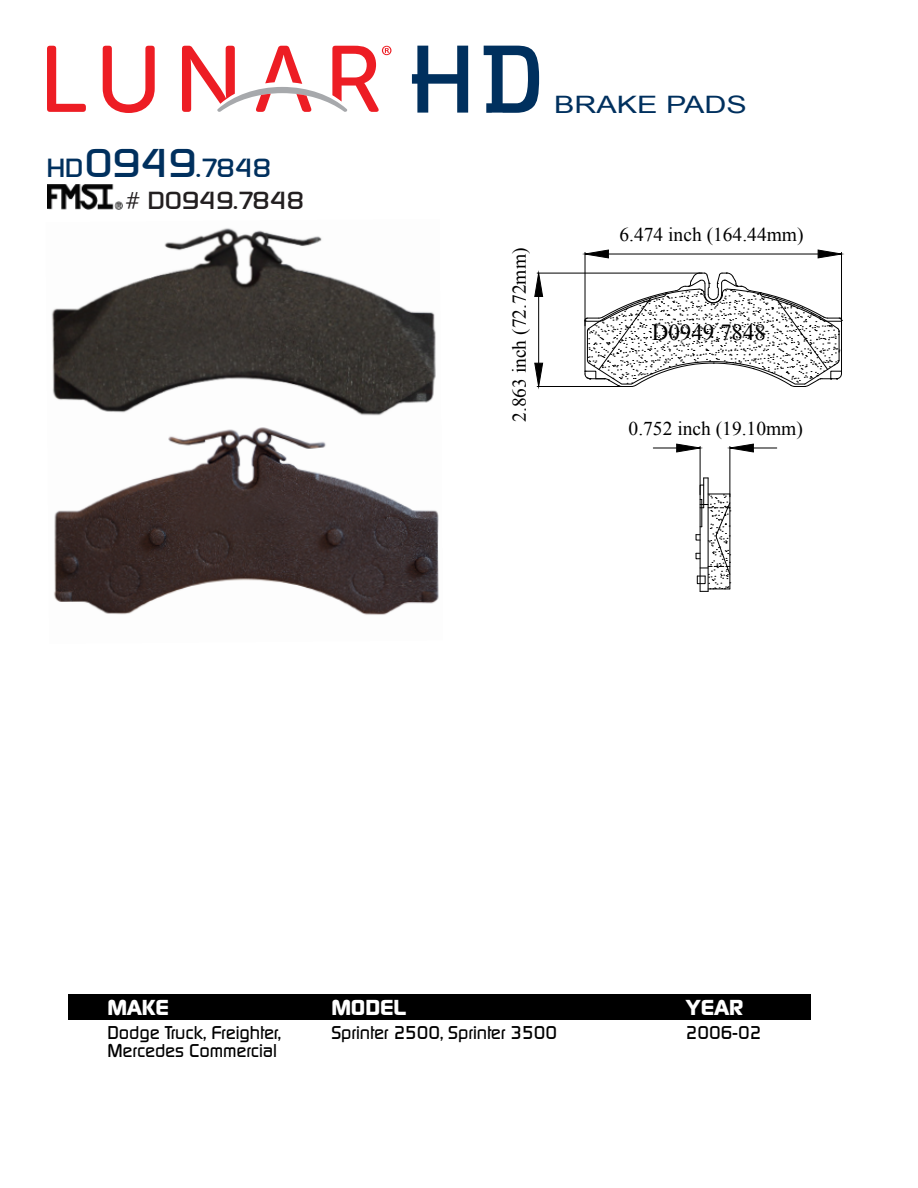
<style>
.page{position:relative;width:918px;height:1188px;background:#fff}
.page>*{position:absolute;margin:0;border:0;box-sizing:border-box;transform-origin:0 0}
.t1{font:500 25.5px "Dicot";color:#00305e;scale:1.15 1}
.t2{font:500 24px "Dicot";letter-spacing:-.025em;color:#231f20;scale:1.15 1}
.t3{font:24px "Arial";color:#00305e;scale:1.27 1}
.t4{font:22.95px "Times New Roman";color:#000}
.t5{font:700 21px "Dicot";letter-spacing:-.005em;color:#fff;scale:1.15 1}
.t6{font:19.5px "Times New Roman";color:#000}
.t7{font:500 18px/18px "Dicot";letter-spacing:-.005em;color:#000}
.s1{font-size:39px}
</style>
<div class="page">
<img style="left:51px;top:228px;width:388px;height:387px">
<svg style="left:695px;top:478px;width:36px;height:114px"></svg>
<hr style="left:700px;top:446px;width:1px;height:49px;background:#000">
<hr style="left:730px;top:446px;width:1px;height:51px;background:#000">
<svg style="left:653px;top:443px;width:48px;height:10px"></svg>
<svg style="left:729px;top:443px;width:48px;height:10px"></svg>
<svg style="left:584px;top:272px;width:259px;height:115px"></svg>
<hr style="left:585px;top:252px;width:1px;height:74px;background:#000">
<hr style="left:841px;top:252px;width:1px;height:74px;background:#000">
<hr style="left:608px;top:254px;width:210px;height:1px;background:#000">
<svg style="left:584px;top:249px;width:25px;height:10px"></svg>
<svg style="left:817px;top:249px;width:25px;height:10px"></svg>
<hr style="left:537px;top:273px;width:165px;height:1px;background:#000">
<hr style="left:537px;top:386px;width:90px;height:1px;background:#000">
<hr style="left:538px;top:296px;width:1px;height:67px;background:#000">
<svg style="left:534px;top:272px;width:9px;height:25px"></svg>
<svg style="left:534px;top:362px;width:9px;height:25px"></svg>
<svg style="left:412px;top:46px;width:127px;height:67px"></svg>
<div style="left:68px;top:994px;width:742px;height:26px;background:#000"></div>
<svg style="left:47px;top:46px;width:344px;height:67px"></svg>
<img style="left:48px;top:185px;width:75px;height:25px">
<h1 class="t1" style="left:47px;top:156px;width:197px">HD<span class="s1">0949</span>.7848</h1>
<h2 class="t2" style="left:125px;top:189px;width:158px"># D0949.7848</h2>
<h2 class="t3" style="left:554px;top:89px;width:153px">BRAKE PADS</h2>
<p class="t6" style="left:506px;top:422px;width:176px;rotate:-90deg">2.863 inch (72.72mm)</p>
<p class="t6" style="left:619px;top:221px;width:186px">6.474 inch (164.44mm)</p>
<p class="t4" style="left:652px;top:317px;width:116px">D0949.7848</p>
<p class="t6" style="left:629px;top:415px;width:176px">0.752 inch (19.10mm)</p>
<p class="t5" style="left:107px;top:998px;width:55px">MAKE</p>
<p class="t7" style="left:107px;top:1024px;width:175px">Dodge Truck, Freighter,<br>Mercedes Commercial</p>
<p class="t5" style="left:331px;top:998px;width:67px">MODEL</p>
<p class="t7" style="left:331px;top:1024px;width:227px">Sprinter 2500, Sprinter 3500</p>
<p class="t5" style="left:686px;top:998px;width:52px">YEAR</p>
<p class="t7" style="left:686px;top:1024px;width:77px">2006-02</p>
</div>
